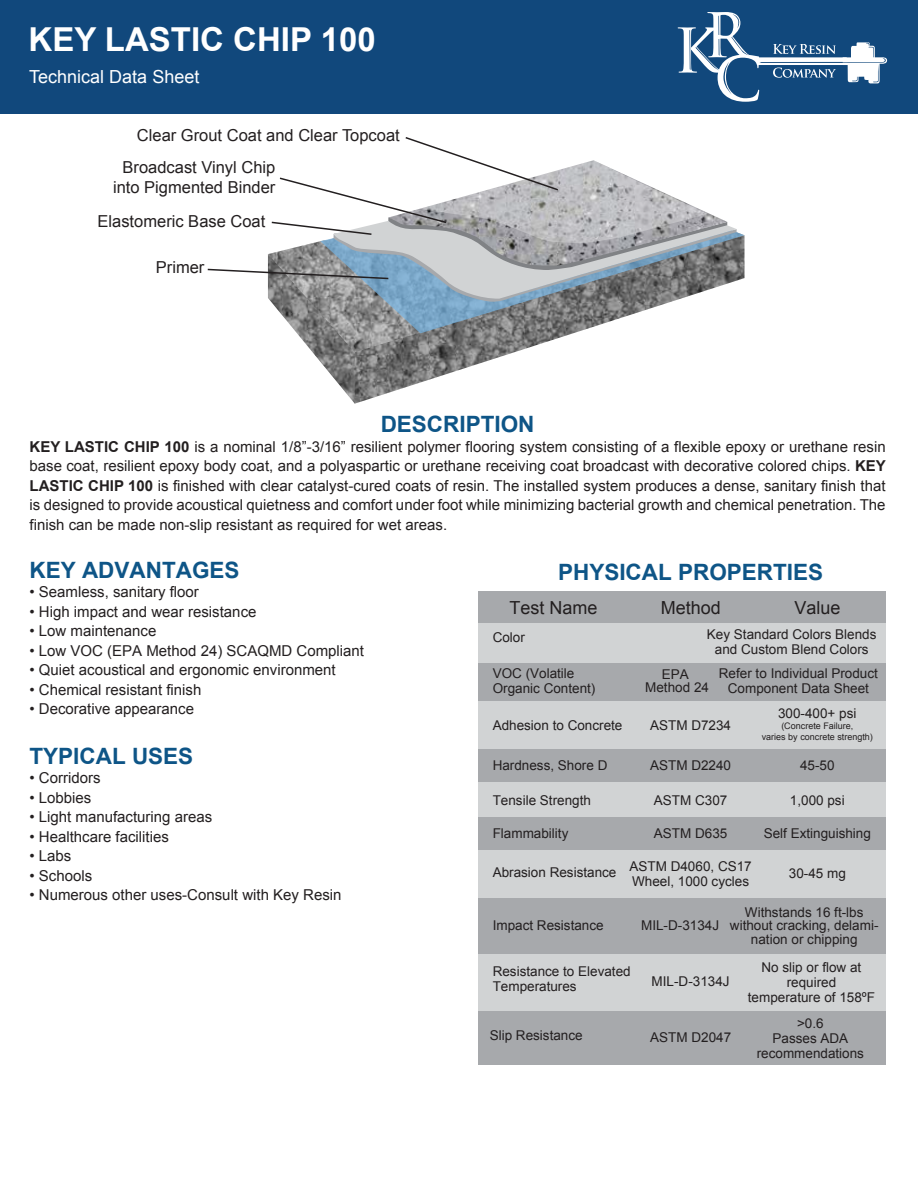
<style>
.page{position:relative;width:918px;height:1188px;background:#fff}
.page>*{position:absolute;margin:0;border:0;box-sizing:border-box;transform-origin:0 0}
.t1{font:700 33px "Arial";color:#fff}
.t2{font:700 22.5px "Arial";color:#0e5587}
.t3{font:18px "Arial";color:#231f20}
.t4{font:18px "Arial";color:#fff}
.t5{font:16.5px/32px "Arial";color:#231f20}
.t6{font:15px/19.5px "Arial";color:#231f20;text-align:justify}
.t7{font:13.5px/15px "Arial";color:#231f20;text-align:center}
.t8{font:9px/10.8px "Arial";color:#231f20;text-align:center}
.s1{font-weight:700}
</style>
<div class="page">
<div style="left:478px;top:661px;width:408px;height:42px;background:#a7a9ac"></div>
<div style="left:478px;top:592px;width:407px;height:31px;background:#a7a9ac"></div>
<div style="left:478px;top:748px;width:408px;height:35px;background:#a7a9ac"></div>
<div style="left:478px;top:816px;width:408px;height:35px;background:#a7a9ac"></div>
<div style="left:478px;top:850px;width:408px;height:48px;background:#d1d3d4"></div>
<div style="left:478px;top:701px;width:407px;height:48px;background:#d1d3d4"></div>
<div style="left:478px;top:782px;width:408px;height:35px;background:#d1d3d4"></div>
<div style="left:478px;top:898px;width:408px;height:56px;background:#a7a9ac"></div>
<div style="left:0;top:0;width:918px;height:113px;background:#11487c"></div>
<svg style="left:678px;top:12px;width:209px;height:90px"></svg>
<div style="left:478px;top:623px;width:408px;height:39px;background:#d1d3d4"></div>
<div style="left:478px;top:954px;width:407px;height:58px;background:#d1d3d4"></div>
<img style="left:273px;top:304px;width:82px;height:100px">
<img style="left:355px;top:333px;width:219px;height:71px">
<svg style="left:320px;top:232px;width:425px;height:101px"></svg>
<svg style="left:207px;top:137px;width:530px;height:167px"></svg>
<div style="left:478px;top:1011px;width:408px;height:54px;background:#a7a9ac"></div>
<h1 class="t1" style="left:29px;top:18px;width:349px">KEY LASTIC CHIP 100</h1>
<p class="t4" style="left:29px;top:65px;width:172px">Technical Data Sheet</p>
<p class="t5" style="left:123px;top:120px;width:279px;text-indent:14px">Clear Grout Coat and Clear Topcoat<br>Broadcast Vinyl Chip</p>
<p class="t5" style="left:98px;top:170px;width:179px;line-height:34.2px;text-indent:16px">into Pigmented Binder<br>Elastomeric Base Coat</p>
<p class="t5" style="left:156px;top:252px;width:50px">Primer</p>
<h2 class="t2" style="left:381px;top:409px;width:155px">DESCRIPTION</h2>
<p class="t6" style="left:30px;top:437px;width:858px"><span class="s1">KEY LASTIC CHIP 100</span> is a nominal 1/8”-3/16” resilient polymer flooring system consisting of a flexible epoxy or urethane resin base coat, resilient epoxy body coat, and a polyaspartic or urethane receiving coat broadcast with decorative colored chips. <span class="s1">KEY LASTIC CHIP 100</span> is finished with clear catalyst-cured coats of resin. The installed system produces a dense, sanitary finish that is designed to provide acoustical quietness and comfort under foot while minimizing bacterial growth and chemical penetration. The finish can be made non-slip resistant as required for wet areas.</p>
<h2 class="t2" style="left:30px;top:555px;width:212px">KEY ADVANTAGES</h2>
<p class="t6" style="left:30px;top:582px;width:171px">• Seamless, sanitary floor</p>
<p class="t6" style="left:30px;top:602px;width:228px">• High impact and wear resistance</p>
<p class="t6" style="left:30px;top:621px;width:128px">• Low maintenance</p>
<p class="t6" style="left:30px;top:641px;width:336px">• Low VOC (EPA Method 24) SCAQMD Compliant</p>
<p class="t6" style="left:30px;top:660px;width:308px">• Quiet acoustical and ergonomic environment</p>
<p class="t6" style="left:30px;top:680px;width:173px">• Chemical resistant finish</p>
<p class="t6" style="left:30px;top:699px;width:166px">• Decorative appearance</p>
<h2 class="t2" style="left:30px;top:741px;width:165px">TYPICAL USES</h2>
<p class="t6" style="left:30px;top:768px;width:73px">• Corridors</p>
<p class="t6" style="left:30px;top:788px;width:63px">• Lobbies</p>
<p class="t6" style="left:30px;top:807px;width:184px">• Light manufacturing areas</p>
<p class="t6" style="left:30px;top:827px;width:141px">• Healthcare facilities</p>
<p class="t6" style="left:30px;top:846px;width:43px">• Labs</p>
<p class="t6" style="left:30px;top:866px;width:64px">• Schools</p>
<p class="t6" style="left:30px;top:885px;width:314px">• Numerous other uses-Consult with Key Resin</p>
<h2 class="t2" style="left:558px;top:558px;width:267px">PHYSICAL PROPERTIES</h2>
<p class="t3" style="left:509px;top:595px;width:90px">Test Name</p>
<p class="t3" style="left:661px;top:595px;width:62px">Method</p>
<p class="t3" style="left:795px;top:595px;width:48px">Value</p>
<p class="t7" style="left:493px;top:630px;width:34px">Color</p>
<p class="t7" style="left:707px;top:627px;width:171px">Key Standard Colors Blends and Custom Blend Colors</p>
<p class="t7" style="left:493px;top:666px;width:104px;text-align:left">VOC (Volatile<br>Organic Content)</p>
<p class="t7" style="left:719px;top:666px;width:161px">Refer to Individual Product<br>Component Data Sheet</p>
<p class="t7" style="left:645px;top:667px;width:65px;line-height:13.5px">EPA<br>Method 24</p>
<p class="t7" style="left:778px;top:706px;width:80px">300-400+ psi</p>
<p class="t8" style="left:762px;top:720px;width:113px">(Concrete Failure,<br>varies by concrete strength)</p>
<p class="t7" style="left:493px;top:718px;width:131px">Adhesion to Concrete</p>
<p class="t7" style="left:650px;top:718px;width:83px">ASTM D7234</p>
<p class="t7" style="left:493px;top:758px;width:116px">Hardness, Shore D</p>
<p class="t7" style="left:650px;top:758px;width:83px">ASTM D2240</p>
<p class="t7" style="left:800px;top:758px;width:36px">45-50</p>
<p class="t7" style="left:493px;top:793px;width:100px">Tensile Strength</p>
<p class="t7" style="left:654px;top:793px;width:75px">ASTM C307</p>
<p class="t7" style="left:790px;top:793px;width:56px">1,000 psi</p>
<p class="t7" style="left:493px;top:826px;width:77px">Flammability</p>
<p class="t7" style="left:654px;top:826px;width:75px">ASTM D635</p>
<p class="t7" style="left:764px;top:826px;width:109px">Self Extinguishing</p>
<p class="t7" style="left:629px;top:859px;width:124px;text-align:left">ASTM D4060, CS17<br>Wheel, 1000 cycles</p>
<p class="t7" style="left:493px;top:865px;width:125px">Abrasion Resistance</p>
<p class="t7" style="left:789px;top:865px;width:59px">30-45 mg</p>
<p class="t7" style="left:493px;top:918px;width:113px">Impact Resistance</p>
<p class="t7" style="left:641px;top:918px;width:80px">MIL-D-3134J</p>
<p class="t7" style="left:730px;top:905px;width:150px;line-height:13.5px">Withstands 16 ft-lbs without cracking, delami&shy;nation or chipping</p>
<p class="t7" style="left:493px;top:964px;width:140px;text-align:left">Resistance to Elevated<br>Temperatures</p>
<p class="t7" style="left:490px;top:1028px;width:95px">Slip Resistance</p>
<p class="t7" style="left:652px;top:974px;width:80px">MIL-D-3134J</p>
<p class="t7" style="left:650px;top:1030px;width:83px">ASTM D2047</p>
<p class="t7" style="left:748px;top:960px;width:129px">No slip or flow at required<br>temperature of 158ºF</p>
<p class="t7" style="left:757px;top:1016px;width:109px">&gt;0.6<br>Passes ADA recommendations</p>
</div>
